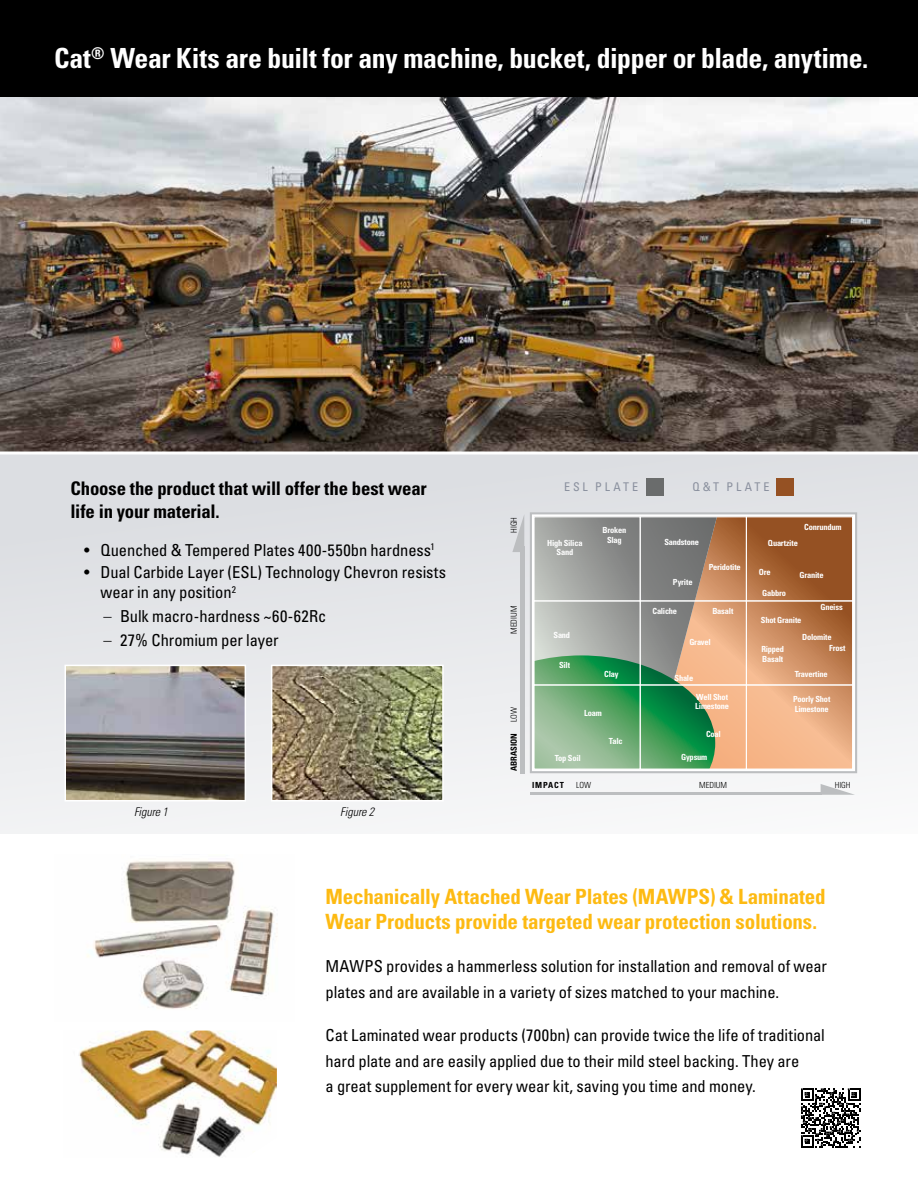
<style>
.page{position:relative;width:918px;height:1188px;background:#fff}
.page>*{position:absolute;margin:0;border:0;box-sizing:border-box;transform-origin:0 0}
.t1{font:700 condensed 27.75px "Univers LT Std";letter-spacing:-.015em;color:#fff}
.t2{font:700 condensed 21px/25.2px "Univers LT Std";letter-spacing:-.01em;color:#fdba12}
.t3{font:700 condensed 18.75px/22.5px "Univers LT Std";letter-spacing:-.01em;color:#000}
.t4{font:condensed 16.5px/25.5px "Univers LT Std";letter-spacing:-.005em;color:#000}
.t5{font:condensed 12px "Univers LT Std";letter-spacing:.24em;color:#8a909e}
.t6{font:italic 300 condensed 12px "Univers LT Std";color:#000}
.t7{font:700 condensed 8.4px/9.8px "Univers LT Std";letter-spacing:-.025em;color:#fff}
.t8{font:300 condensed 8.4px "Univers LT Std";color:#000}
.t9{font:700 condensed 8.4px "Univers LT Std";color:#000}
.s1{font-weight:300}
</style>
<div class="page">
<div style="left:0;top:453px;width:918px;height:380px;background:linear-gradient(to bottom,#dadce0,#f6f6f7)"></div>
<img style="left:0;top:97px;width:918px;height:357px">
<hr style="left:520px;top:546px;width:4px;height:227px;background:#bcbec0">
<svg style="left:512px;top:514px;width:12px;height:38px"></svg>
<hr style="left:530px;top:792px;width:291px;height:3px;background:#bcbec0">
<svg style="left:821px;top:784px;width:34px;height:11px"></svg>
<svg style="left:530px;top:512px;width:327px;height:261px;background:#bfc1c3"></svg>
<svg style="left:532px;top:514px;width:323px;height:257px;background:#a49877"></svg>
<div style="left:534px;top:517px;width:107px;height:84px;border:1px solid #fff"></div>
<div style="left:640px;top:517px;width:107px;height:84px;border:1px solid #fff"></div>
<div style="left:746px;top:517px;width:107px;height:84px;border:1px solid #fff"></div>
<div style="left:534px;top:601px;width:107px;height:84px;border:1px solid #fff"></div>
<div style="left:640px;top:601px;width:107px;height:84px;border:1px solid #fff"></div>
<div style="left:746px;top:601px;width:107px;height:84px;border:1px solid #fff"></div>
<div style="left:534px;top:685px;width:107px;height:84px;border:1px solid #fff"></div>
<div style="left:640px;top:685px;width:107px;height:84px;border:1px solid #fff"></div>
<div style="left:746px;top:685px;width:107px;height:84px;border:1px solid #fff"></div>
<div style="left:0;top:0;width:918px;height:97px;background:#000"></div>
<img style="left:87px;top:861px;width:190px;height:148px">
<img style="left:78px;top:1031px;width:199px;height:126px">
<svg style="left:801px;top:1088px;width:59px;height:60px"></svg>
<img style="left:67px;top:668px;width:176px;height:131px">
<div style="left:64px;top:665px;width:182px;height:137px;border:2px solid #fff"></div>
<img style="left:274px;top:668px;width:167px;height:131px">
<div style="left:271px;top:665px;width:173px;height:137px;border:2px solid #fff"></div>
<div style="left:647px;top:478px;width:17px;height:18px;background:#6a6c6c"></div>
<div style="left:776px;top:478px;width:18px;height:18px;background:#955123"></div>
<h1 class="t1" style="left:54px;top:41px;width:816px">Cat<sup>®</sup> Wear Kits are built for any machine, bucket, dipper or blade, anytime.</h1>
<p class="t3" style="left:70px;top:477px;width:358px">Choose the product that will offer the best wear life in your material.</p>
<p class="t4" style="left:84px;top:537px;width:352px">• Quenched &amp; Tempered Plates 400-550bn hardness<sup>1</sup></p>
<p class="t4" style="left:100px;top:562px;width:347px;line-height:19.8px;text-indent:-16px">• Dual Carbide Layer (ESL) Technology Chevron resists wear in any position<sup>2</sup></p>
<p class="t4" style="left:104px;top:603px;width:225px"><span class="s1">–</span> Bulk macro-hardness ~60-62Rc</p>
<p class="t4" style="left:104px;top:627px;width:177px"><span class="s1">–</span> 27% Chromium per layer</p>
<p class="t6" style="left:134px;top:804px;width:35px">Figure 1</p>
<p class="t6" style="left:340px;top:804px;width:35px">Figure 2</p>
<p class="t5" style="left:564px;top:479px;width:76px">ESL PLATE</p>
<p class="t5" style="left:692px;top:479px;width:79px">Q&amp;T PLATE</p>
<p class="t8" style="left:509px;top:533px;width:17px;rotate:-90deg">HIGH</p>
<p class="t7" style="left:547px;top:538px;width:37px;text-align:center">High Silica<br>Sand</p>
<p class="t7" style="left:603px;top:525px;width:25px;text-align:center">Broken<br>Slag</p>
<p class="t7" style="left:664px;top:537px;width:36px">Sandstone</p>
<p class="t7" style="left:673px;top:577px;width:21px">Pyrite</p>
<p class="t7" style="left:709px;top:563px;width:34px">Peridotite</p>
<p class="t7" style="left:804px;top:522px;width:39px">Conrundum</p>
<p class="t7" style="left:768px;top:538px;width:31px">Quartzite</p>
<p class="t7" style="left:759px;top:567px;width:13px">Ore</p>
<p class="t7" style="left:800px;top:570px;width:26px">Granite</p>
<p class="t7" style="left:762px;top:588px;width:25px">Gabbro</p>
<p class="t8" style="left:509px;top:634px;width:30px;rotate:-90deg">MEDIUM</p>
<p class="t8" style="left:509px;top:722px;width:16px;rotate:-90deg">LOW</p>
<p class="t9" style="left:509px;top:771px;width:39px;rotate:-90deg">ABRASION</p>
<p class="t7" style="left:820px;top:602px;width:24px">Gneiss</p>
<p class="t7" style="left:652px;top:606px;width:26px">Caliche</p>
<p class="t7" style="left:712px;top:606px;width:22px">Basalt</p>
<p class="t7" style="left:689px;top:637px;width:23px">Gravel</p>
<p class="t7" style="left:675px;top:673px;width:20px">Shale</p>
<p class="t7" style="left:761px;top:615px;width:42px">Shot Granite</p>
<p class="t7" style="left:554px;top:630px;width:18px">Sand</p>
<p class="t7" style="left:829px;top:631px;width:18px;line-height:11.6px;text-indent:-27px">Dolomite<br>Frost</p>
<p class="t7" style="left:761px;top:644px;width:24px">Ripped<br>Basalt</p>
<p class="t7" style="left:559px;top:660px;width:12px">Silt</p>
<p class="t7" style="left:604px;top:670px;width:16px">Clay</p>
<p class="t7" style="left:795px;top:670px;width:35px">Travertine</p>
<p class="t7" style="left:793px;top:694px;width:39px">Poorly Shot<br>Limestone</p>
<p class="t7" style="left:695px;top:692px;width:35px">Well Shot<br>Limestone</p>
<p class="t7" style="left:706px;top:729px;width:16px">Coal</p>
<p class="t7" style="left:681px;top:752px;width:28px">Gypsum</p>
<p class="t7" style="left:584px;top:708px;width:19px">Loam</p>
<p class="t7" style="left:609px;top:736px;width:15px">Talc</p>
<p class="t7" style="left:555px;top:753px;width:27px">Top Soil</p>
<p class="t9" style="left:532px;top:780px;width:33px">IMPACT</p>
<p class="t8" style="left:576px;top:780px;width:16px">LOW</p>
<p class="t8" style="left:699px;top:780px;width:30px">MEDIUM</p>
<p class="t8" style="left:835px;top:780px;width:17px">HIGH</p>
<p class="t2" style="left:325px;top:883px;width:502px">Mechanically Attached Wear Plates (MAWPS) &amp; Laminated<br>Wear Products provide targeted wear protection solutions.</p>
<p class="t4" style="left:325px;top:953px;width:503px">MAWPS provides a hammerless solution for installation and removal of wear plates and are available in a variety of sizes matched to your machine.</p>
<p class="t4" style="left:325px;top:1022px;width:501px">Cat Laminated wear products (700bn) can provide twice the life of traditional hard plate and are easily applied due to their mild steel backing. They are<br>a great supplement for every wear kit, saving you time and money.</p>
</div>
